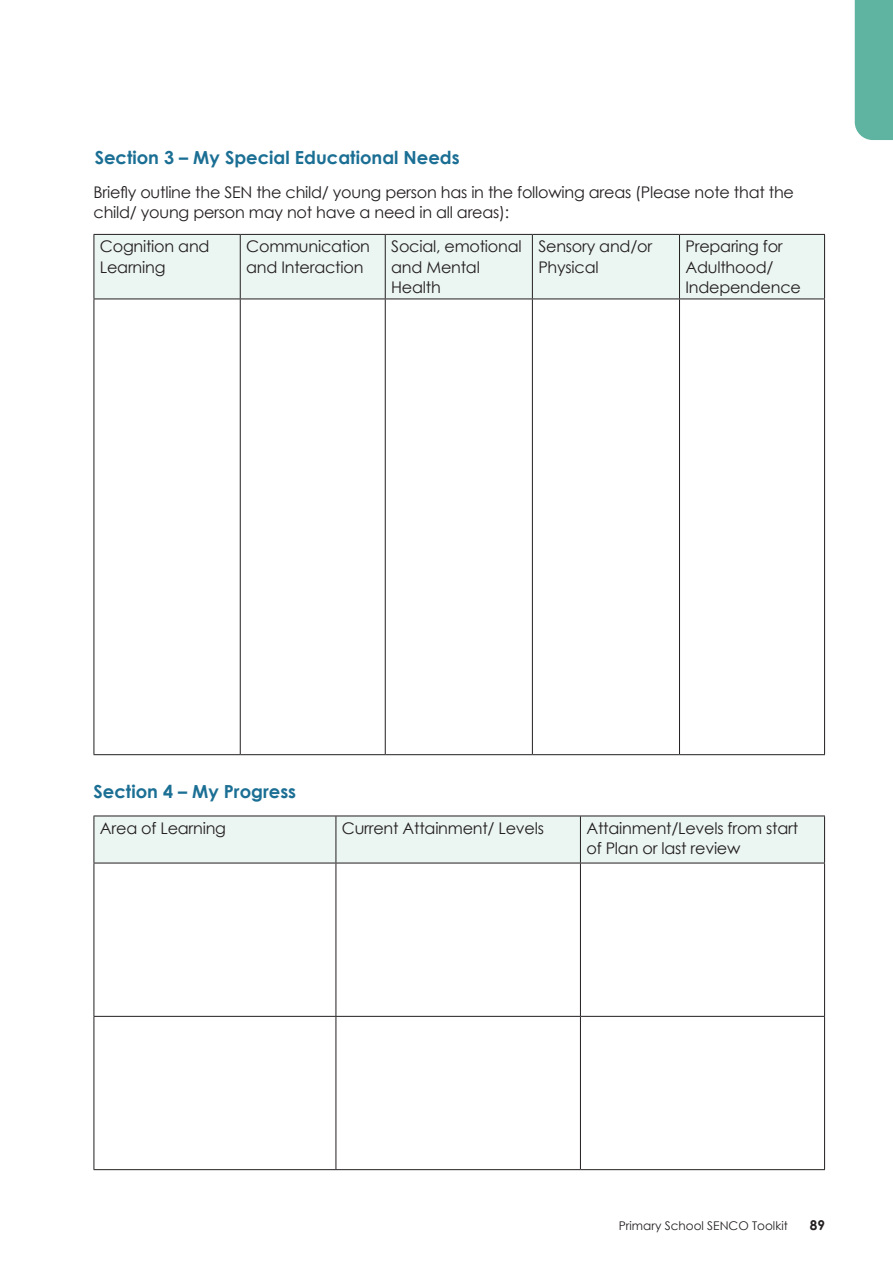
<style>
.page{position:relative;width:893px;height:1263px;background:#fff}
.page>*{position:absolute;margin:0;border:0;box-sizing:border-box;transform-origin:0 0}
.Subhead{font:700 18px "Century Gothic";color:#1b6f94}
.Body{font:16.05px/20.2px "Century Gothic";letter-spacing:-.015em;color:#231f20}
.t1{font:700 13.5px "Century Gothic";color:#231f20}
.t2{font:12px "Century Gothic";color:#231f20}
</style>
<div class="page">
<div style="left:855px;top:0;width:38px;height:140px;background:#5eb4a0"></div>
<div style="left:95px;top:817px;width:729px;height:46px;background:#ebf5f2"></div>
<hr style="left:94px;top:816px;width:242px;height:1px;background:#231f20">
<hr style="left:94px;top:816px;width:1px;height:47px;background:#231f20">
<hr style="left:336px;top:816px;width:244px;height:1px;background:#231f20">
<hr style="left:336px;top:816px;width:1px;height:47px;background:#231f20">
<hr style="left:94px;top:863px;width:242px;height:1px;background:#231f20">
<hr style="left:94px;top:863px;width:1px;height:153px;background:#231f20">
<hr style="left:336px;top:863px;width:244px;height:1px;background:#231f20">
<hr style="left:336px;top:863px;width:1px;height:153px;background:#231f20">
<hr style="left:580px;top:863px;width:1px;height:153px;background:#231f20">
<hr style="left:824px;top:863px;width:1px;height:153px;background:#231f20">
<hr style="left:94px;top:1016px;width:242px;height:1px;background:#231f20">
<hr style="left:94px;top:1017px;width:1px;height:152px;background:#231f20">
<hr style="left:336px;top:1016px;width:244px;height:1px;background:#231f20">
<hr style="left:336px;top:1017px;width:1px;height:152px;background:#231f20">
<hr style="left:580px;top:1016px;width:245px;height:1px;background:#231f20">
<hr style="left:580px;top:1017px;width:1px;height:152px;background:#231f20">
<hr style="left:824px;top:1017px;width:1px;height:152px;background:#231f20">
<hr style="left:94px;top:1169px;width:242px;height:1px;background:#231f20">
<hr style="left:336px;top:1169px;width:244px;height:1px;background:#231f20">
<hr style="left:580px;top:1169px;width:245px;height:1px;background:#231f20">
<hr style="left:580px;top:816px;width:245px;height:1px;background:#231f20">
<hr style="left:580px;top:816px;width:1px;height:47px;background:#231f20">
<hr style="left:824px;top:816px;width:1px;height:47px;background:#231f20">
<hr style="left:580px;top:863px;width:245px;height:1px;background:#231f20">
<div style="left:95px;top:235px;width:729px;height:64px;background:#ebf5f2"></div>
<hr style="left:94px;top:234px;width:146px;height:1px;background:#231f20">
<hr style="left:94px;top:235px;width:1px;height:64px;background:#231f20">
<hr style="left:240px;top:234px;width:145px;height:1px;background:#231f20">
<hr style="left:240px;top:235px;width:1px;height:64px;background:#231f20">
<hr style="left:385px;top:234px;width:147px;height:1px;background:#231f20">
<hr style="left:385px;top:235px;width:1px;height:64px;background:#231f20">
<hr style="left:532px;top:234px;width:147px;height:1px;background:#231f20">
<hr style="left:532px;top:235px;width:1px;height:64px;background:#231f20">
<hr style="left:679px;top:234px;width:146px;height:1px;background:#231f20">
<hr style="left:679px;top:235px;width:1px;height:64px;background:#231f20">
<hr style="left:824px;top:235px;width:1px;height:64px;background:#231f20">
<hr style="left:94px;top:299px;width:146px;height:1px;background:#231f20">
<hr style="left:94px;top:299px;width:1px;height:455px;background:#231f20">
<hr style="left:240px;top:299px;width:145px;height:1px;background:#231f20">
<hr style="left:240px;top:299px;width:1px;height:455px;background:#231f20">
<hr style="left:385px;top:299px;width:147px;height:1px;background:#231f20">
<hr style="left:385px;top:299px;width:1px;height:455px;background:#231f20">
<hr style="left:532px;top:299px;width:147px;height:1px;background:#231f20">
<hr style="left:532px;top:299px;width:1px;height:455px;background:#231f20">
<hr style="left:679px;top:299px;width:146px;height:1px;background:#231f20">
<hr style="left:679px;top:299px;width:1px;height:455px;background:#231f20">
<hr style="left:824px;top:299px;width:1px;height:455px;background:#231f20">
<hr style="left:94px;top:754px;width:146px;height:1px;background:#231f20">
<hr style="left:240px;top:754px;width:145px;height:1px;background:#231f20">
<hr style="left:385px;top:754px;width:147px;height:1px;background:#231f20">
<hr style="left:532px;top:754px;width:147px;height:1px;background:#231f20">
<hr style="left:679px;top:754px;width:146px;height:1px;background:#231f20">
<p class="Subhead" style="left:95px;top:146px;width:367px">Section 3 – My Special Educational Needs</p>
<p class="Body" style="left:94px;top:182px;width:702px">Briefly outline the SEN the child/ young person has in the following areas (Please note that the child/ young person may not have a need in all areas):</p>
<p class="Body" style="left:100px;top:236px;width:111px">Cognition and<br>Learning</p>
<p class="Body" style="left:246px;top:236px;width:125px">Communication and Interaction</p>
<p class="Body" style="left:391px;top:236px;width:132px">Social, emotional and Mental<br>Health</p>
<p class="Body" style="left:538px;top:236px;width:115px">Sensory and/or<br>Physical</p>
<p class="Body" style="left:685px;top:236px;width:117px">Preparing for<br>Adulthood/<br>Independence</p>
<p class="Subhead" style="left:94px;top:780px;width:204px">Section 4 – My Progress</p>
<p class="Body" style="left:100px;top:818px;width:128px">Area of Learning</p>
<p class="Body" style="left:342px;top:818px;width:204px">Current Attainment/ Levels</p>
<p class="Body" style="left:586px;top:818px;width:213px">Attainment/Levels from start of Plan or last review</p>
<p class="t2" style="left:619px;top:1218px;width:170px">Primary School SENCO Toolkit</p>
<p class="t1" style="left:810px;top:1217px;width:17px">89</p>
</div>
